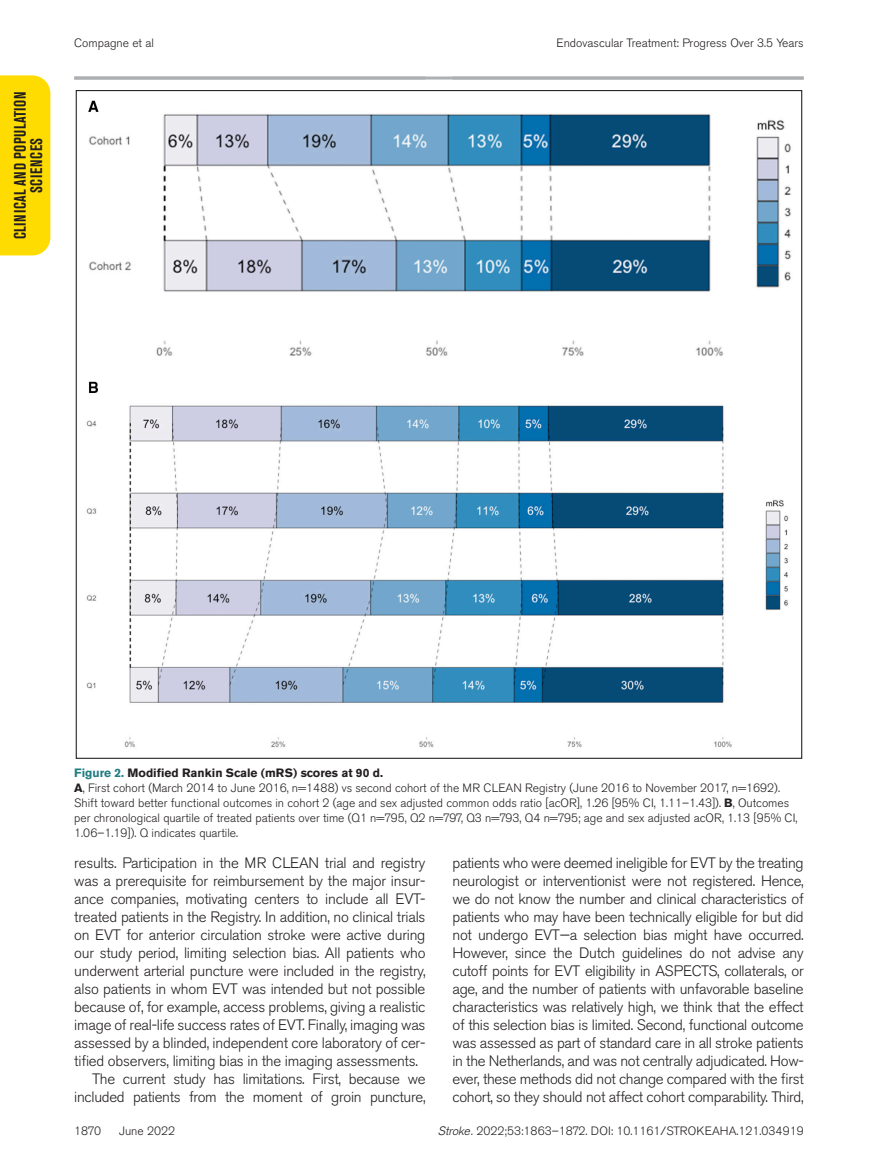
<style>
.page{position:relative;width:878px;height:1175px;background:#fff}
.page>*{position:absolute;margin:0;border:0;box-sizing:border-box;transform-origin:0 0}
.t1{font:700 condensed 16.5px/16.5px "Akzidenz Grotesk BE";letter-spacing:.045em;color:#231f20;text-align:center;scale:.9 1}
.t2{font:300 15px/18px "Akzidenz Grotesk BE";letter-spacing:-.015em;color:#231f20;text-align:justify}
.t3{font:300 12px/15px "Akzidenz Grotesk BE";color:#231f20}
.s1{font-weight:700;color:#227d82}
.s2{font-weight:700}
.s3{font-family:"Akzidenz Grotesk";font-style:italic}
</style>
<div class="page">
<div style="left:0;top:75px;width:50px;height:180px;background:#ffdc01"></div>
<hr style="left:74px;top:76px;width:729px;height:4px;background:#b9babe">
<svg style="left:75px;top:90px;width:727px;height:669px"></svg>
<p class="t1" style="left:12px;top:239px;width:165px;rotate:-90deg">CLINICAL AND POPULATION<br>SCIENCES</p>
<p class="t3" style="left:74px;top:36px;width:81px">Compagne et al</p>
<p class="t3" style="left:556px;top:36px;width:249px">Endovascular Treatment: Progress Over 3.5 Years</p>
<p class="t3" style="left:74px;top:765px;width:724px"><span class="s1">Figure 2.</span> <span class="s2">Modified Rankin Scale (mRS) scores at 90 d.<br>A</span>, First cohort (March 2014 to June 2016, n=1488) vs second cohort of the MR CLEAN Registry (June 2016 to November 2017, n=1692).<br>Shift toward better functional outcomes in cohort 2 (age and sex adjusted common odds ratio [acOR], 1.26 [95% CI, 1.11–1.43]). <span class="s2">B</span>, Outcomes per chronological quartile of treated patients over time (Q1 n=795, Q2 n=797, Q3 n=793, Q4 n=795; age and sex adjusted acOR, 1.13 [95% CI, 1.06–1.19]). Q indicates quartile.</p>
<p class="t2" style="left:74px;top:853px;width:352px">results. Participation in the MR CLEAN trial and registry</p>
<p class="t2" style="left:74px;top:871px;width:352px">was a prerequisite for reimbursement by the major insur-</p>
<p class="t2" style="left:74px;top:889px;width:353px">ance companies, motivating centers to include all EVT-</p>
<p class="t2" style="left:74px;top:907px;width:353px">treated patients in the Registry. In addition, no clinical trials</p>
<p class="t2" style="left:74px;top:925px;width:352px">on EVT for anterior circulation stroke were active during</p>
<p class="t2" style="left:74px;top:943px;width:353px">our study period, limiting selection bias. All patients who</p>
<p class="t2" style="left:74px;top:961px;width:353px">underwent arterial puncture were included in the registry,</p>
<p class="t2" style="left:74px;top:979px;width:352px">also patients in whom EVT was intended but not possible</p>
<p class="t2" style="left:74px;top:997px;width:353px">because of, for example, access problems, giving a realistic</p>
<p class="t2" style="left:74px;top:1015px;width:353px">image of real-life success rates of EVT. Finally, imaging was</p>
<p class="t2" style="left:74px;top:1033px;width:352px">assessed by a blinded, independent core laboratory of cer-</p>
<p class="t2" style="left:74px;top:1051px;width:345px">tified observers, limiting bias in the imaging assessments.</p>
<p class="t2" style="left:92px;top:1069px;width:335px">The current study has limitations. First, because we</p>
<p class="t2" style="left:74px;top:1087px;width:353px">included patients from the moment of groin puncture,</p>
<p class="t2" style="left:452px;top:853px;width:353px">patients who were deemed ineligible for EVT by the treating neurologist or interventionist were not registered. Hence, we do not know the number and clinical characteristics of patients who may have been technically eligible for but did not undergo EVT—a selection bias might have occurred.<br>However, since the Dutch guidelines do not advise any cutoff points for EVT eligibility in ASPECTS, collaterals, or age, and the number of patients with unfavorable baseline characteristics was relatively high, we think that the effect of this selection bias is limited. Second, functional outcome was assessed as part of standard care in all stroke patients in the Netherlands, and was not centrally adjudicated. How&shy;ever, these methods did not change compared with the first cohort, so they should not affect cohort comparability. Third,</p>
<p class="t3" style="left:74px;top:1123px;width:28px">1870</p>
<p class="t3" style="left:119px;top:1123px;width:57px">June 2022</p>
<p class="t3" style="left:438px;top:1123px;width:367px"><span class="s3">Stroke.</span> 2022;53:1863–1872. DOI: 10.1161/STROKEAHA.121.034919</p>
</div>
